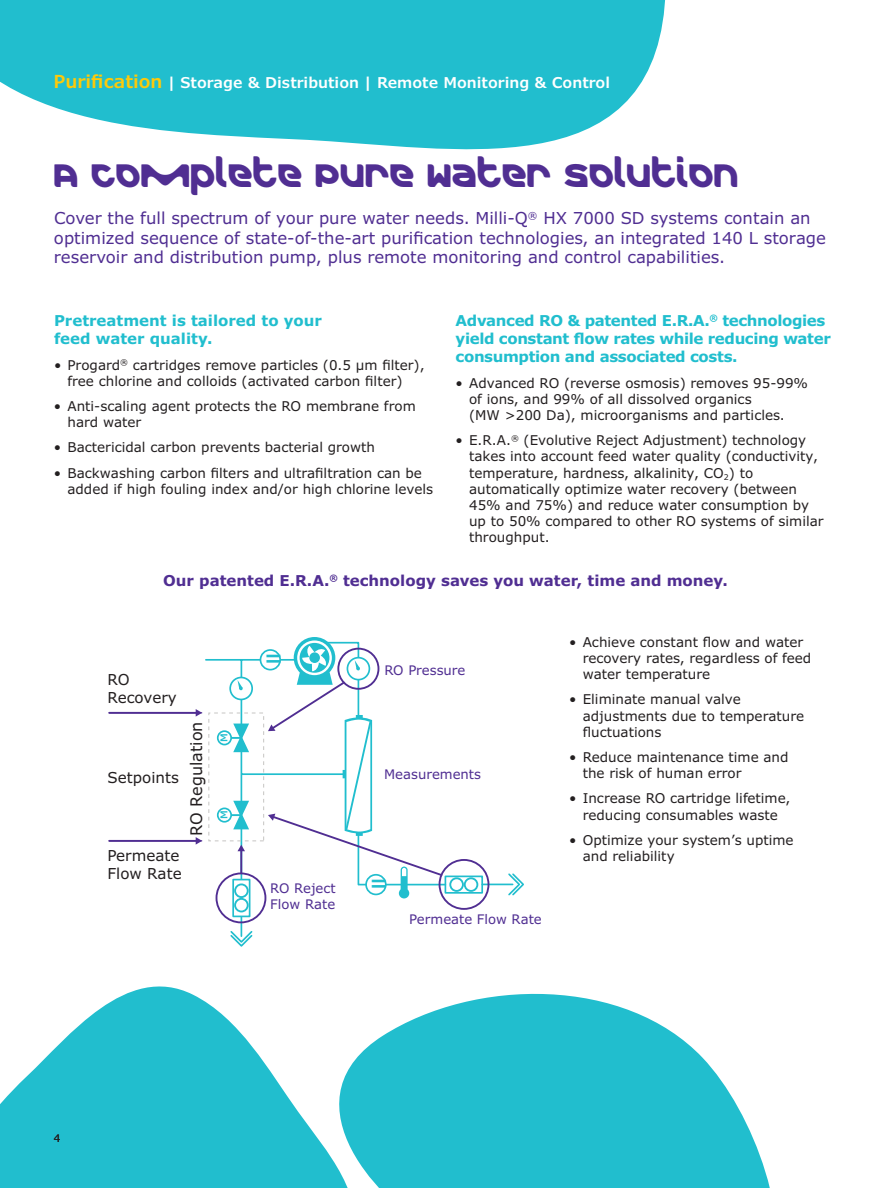
<style>
.page{position:relative;width:891px;height:1188px;background:#fff}
.page>*{position:absolute;margin:0;border:0;box-sizing:border-box;transform-origin:0 0}
.t1{font:33px "Merck";color:#502e92}
.t2{font:600 23.1px "Verdana Pro";color:#21bece}
.t3{font:16.5px/19.5px "Verdana Pro";color:#502e92}
.t4{font:16.05px "Verdana Pro";color:#231f20}
.t5{font:15.15px/18.1px "Verdana Pro";color:#231f20}
.t6{font:700 15px/18px "Verdana Pro";letter-spacing:-.025em;color:#21bece}
.t7{font:600 15px "Verdana Pro";color:#fff}
.t8{font:700 15px "Verdana Pro";color:#502e92}
.t9{font:700 15px/18px "Verdana Pro";color:#21bece}
.t10{font:13.5px/16.2px "Verdana Pro";color:#231f20}
.t11{font:13.2px/15.9px "Verdana Pro";color:#502e92}
.t12{font:10.5px "Verdana Pro";color:#231f20}
.t13{font:600 9.45px "Verdana Pro";color:#21bece}
.s1{font-size:18px;color:#feca0a}
</style>
<div class="page">
<svg style="left:0;top:986px;width:770px;height:202px;fill:#21bece"></svg>
<svg style="left:0;top:0;width:666px;height:150px;background:#40c7d4"></svg>
<hr style="left:206px;top:659px;width:89px;height:2px;background:#21bece">
<div style="left:208px;top:713px;width:56px;height:128px;border:1px dashed #c6c5c3"></div>
<hr style="left:109px;top:712px;width:88px;height:2px;background:#502e92">
<svg style="left:196px;top:709px;width:6px;height:8px"></svg>
<hr style="left:109px;top:840px;width:88px;height:2px;background:#502e92">
<svg style="left:196px;top:837px;width:6px;height:8px"></svg>
<svg style="left:215px;top:660px;width:13px;height:260px"></svg>
<svg style="left:228px;top:637px;width:296px;height:310px"></svg>
<div style="left:439px;top:859px;width:50px;height:51px;border:2px solid #502e92;border-radius:50%"></div>
<p class="t7" style="left:53px;top:73px;width:558px"><span class="s1">Purification</span> | Storage &amp; Distribution | Remote Monitoring &amp; Control</p>
<h1 class="t1" style="left:54px;top:156px;width:687px">A COMPLETE PURE WATER SOLUTION</h1>
<p class="t3" style="left:54px;top:209px;width:774px">Cover the full spectrum of your pure water needs. Milli-Q<sup>®</sup> HX 7000 SD systems contain an optimized sequence of state-of-the-art purification technologies, an integrated 140 L storage reservoir and distribution pump, plus remote monitoring and control capabilities.</p>
<p class="t9" style="left:54px;top:312px;width:269px">Pretreatment is tailored to your feed water quality.</p>
<p class="t10" style="left:67px;top:357px;width:359px;text-indent:-13px">• Progard<sup>®</sup> cartridges remove particles (0.5 μm filter), free chlorine and colloids (activated carbon filter)</p>
<p class="t10" style="left:67px;top:398px;width:350px;text-indent:-14px">• Anti-scaling agent protects the RO membrane from hard water</p>
<p class="t10" style="left:54px;top:440px;width:323px">• Bactericidal carbon prevents bacterial growth</p>
<p class="t10" style="left:67px;top:465px;width:367px;text-indent:-14px">• Backwashing carbon filters and ultrafiltration can be added if high fouling index and/or high chlorine levels</p>
<p class="t6" style="left:456px;top:312px;width:377px">Advanced RO &amp; patented E.R.A.<sup>®</sup> technologies yield constant flow rates while reducing water consumption and associated costs.</p>
<p class="t10" style="left:469px;top:375px;width:341px;text-indent:-14px">• Advanced RO (reverse osmosis) removes 95-99% of ions, and 99% of all dissolved organics<br>(MW &gt;200 Da), microorganisms and particles.</p>
<p class="t10" style="left:469px;top:432px;width:356px;text-indent:-13px">• E.R.A.<sup>®</sup> (Evolutive Reject Adjustment) technology takes into account feed water quality (conductivity, temperature, hardness, alkalinity, CO<sub>2</sub>) to automatically optimize water recovery (between 45% and 75%) and reduce water consumption by up to 50% compared to other RO systems of similar throughput.</p>
<p class="t8" style="left:163px;top:571px;width:566px">Our patented E.R.A.<sup>®</sup> technology saves you water, time and money.</p>
<p class="t5" style="left:108px;top:670px;width:71px">RO<br>Recovery</p>
<p class="t5" style="left:108px;top:769px;width:73px">Setpoints</p>
<p class="t5" style="left:108px;top:846px;width:76px">Permeate<br>Flow Rate</p>
<p class="t4" style="left:186px;top:836px;width:116px;rotate:-90deg">RO Regulation</p>
<p class="t13" style="left:218px;top:742px;width:10px;rotate:-90deg">M</p>
<p class="t13" style="left:218px;top:819px;width:10px;rotate:-90deg">M</p>
<h2 class="t2" style="left:264px;top:643px;width:21px">=</h2>
<p class="t11" style="left:270px;top:880px;width:67px">RO Reject<br>Flow Rate</p>
<p class="t11" style="left:384px;top:663px;width:82px">RO Pressure</p>
<p class="t11" style="left:384px;top:767px;width:98px">Measurements</p>
<h2 class="t2" style="left:369px;top:867px;width:21px">=</h2>
<p class="t11" style="left:409px;top:911px;width:134px">Permeate Flow Rate</p>
<p class="t10" style="left:583px;top:634px;width:230px;text-indent:-14px">• Achieve constant flow and water recovery rates, regardless of feed water temperature</p>
<p class="t10" style="left:583px;top:692px;width:223px;text-indent:-14px">• Eliminate manual valve adjustments due to temperature fluctuations</p>
<p class="t10" style="left:583px;top:749px;width:207px;text-indent:-14px">• Reduce maintenance time and the risk of human error</p>
<p class="t10" style="left:569px;top:791px;width:223px;text-align:center">• Increase RO cartridge lifetime, reducing consumables waste</p>
<p class="t10" style="left:583px;top:832px;width:212px;text-indent:-14px">• Optimize your system’s uptime and reliability</p>
<p class="t12" style="left:54px;top:1131px;width:8px">4</p>
</div>
